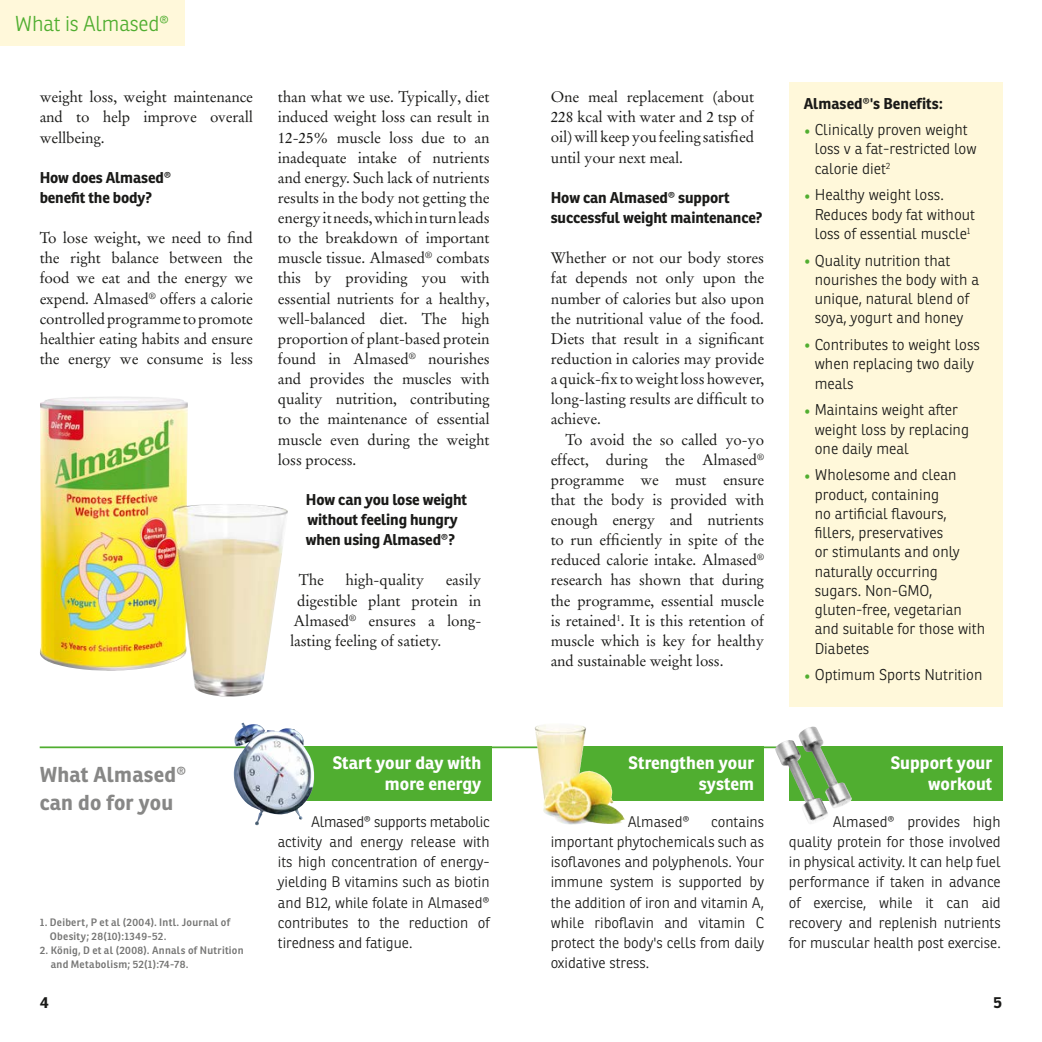
<style>
.page{position:relative;width:1042px;height:1042px;background:#fff}
.page>*{position:absolute;margin:0;border:0;box-sizing:border-box;transform-origin:0 0}
.t1{font:700 21px/28px "Ronnia Basic";letter-spacing:.01em;color:#878786}
.t2{font:300 21px "Ronnia Basic";letter-spacing:-.01em;color:#50ae30}
.t3{font:700 17.5px/21px "Ronnia Basic";letter-spacing:.005em;color:#fff;text-align:right}
.t4{font:700 15.75px "Ronnia Basic";color:#1a1a18}
.t5{font:15.22px/20.1px "Stempel Garamond LT Pro";letter-spacing:-.01em;color:#1a1a18;text-align:justify}
.t6{font:300 15.22px/19.2px "Ronnia Basic";color:#1a1a18}
.t7{font:700 15.22px/20.1px "Ronnia Basic";letter-spacing:-.01em;color:#1a1a18}
.t8{font:300 14.88px/20.1px "Ronnia Basic";color:#1a1a18;text-align:justify}
.t9{font:600 10.5px/14px "Ronnia";letter-spacing:.025em;color:#1a1a18}
.s1{color:#50ae30}
</style>
<div class="page">
<img style="left:40px;top:397px;width:248px;height:300px">
<hr style="left:40px;top:746px;width:962px;height:2px;background:#50ae30">
<svg style="left:559px;top:746px;width:205px;height:55px;background:#6db73f"></svg>
<div style="left:789px;top:746px;width:213px;height:55px;background:#50ae30"></div>
<div style="left:278px;top:746px;width:213px;height:55px;background:#50ae30"></div>
<img style="left:233px;top:723px;width:82px;height:103px">
<img style="left:535px;top:724px;width:24px;height:98px">
<img style="left:775px;top:726px;width:77px;height:97px">
<div style="left:789px;top:82px;width:213px;height:624px;background:#fff8da"></div>
<div style="left:0;top:0;width:184px;height:46px;background:#fff8da"></div>
<h1 class="t2" style="left:15px;top:10px;width:156px">What is Almased®</h1>
<p class="t5" style="left:40px;top:87px;width:215px">weight loss, weight maintenance and to help improve overall wellbeing.</p>
<p class="t7" style="left:40px;top:167px;width:133px">How does Almased® benefit the body?</p>
<p class="t5" style="left:40px;top:228px;width:215px">To lose weight, we need to find the right balance between the food we eat and the energy we expend. Almased<sup>®</sup> offers a calorie controlled programme to promote healthier eating habits and ensure the energy we consume is less</p>
<p class="t5" style="left:278px;top:87px;width:213px">than what we use. Typically, diet induced weight loss can result in 12-25% muscle loss due to an inadequate intake of nutrients and energy. Such lack of nutrients results in the body not getting the energy it needs, which in turn leads to the breakdown of important muscle tissue. Almased<sup>®</sup> combats this by providing you with essential nutrients for a healthy, well-balanced diet. The high proportion of plant-based protein found in Almased<sup>®</sup> nourishes and provides the muscles with quality nutrition, contributing to the maintenance of essential muscle even during the weight loss process.</p>
<p class="t7" style="left:306px;top:489px;width:163px">How can you lose weight without feeling hungry when using Almased®?</p>
<p class="t5" style="left:299px;top:570px;width:27px">The</p>
<p class="t5" style="left:345px;top:570px;width:80px">high-quality</p>
<p class="t5" style="left:446px;top:570px;width:37px">easily</p>
<p class="t5" style="left:297px;top:590px;width:186px">digestible plant protein in</p>
<p class="t5" style="left:294px;top:610px;width:189px">Almased<sup>®</sup> ensures a long-</p>
<p class="t5" style="left:290px;top:630px;width:153px">lasting feeling of satiety.</p>
<p class="t5" style="left:551px;top:87px;width:205px">One meal replacement (about 228 kcal with water and 2 tsp of oil) will keep you feeling satisfied until your next meal.</p>
<p class="t7" style="left:551px;top:187px;width:213px">How can Almased® support successful weight maintenance?</p>
<p class="t5" style="left:551px;top:248px;width:215px">Whether or not our body stores fat depends not only upon the number of calories but also upon the nutritional value of the food.<br>Diets that result in a significant reduction in calories may provide a quick-fix to weight loss however, long-lasting results are difficult to achieve.</p>
<p class="t5" style="left:551px;top:429px;width:215px;text-indent:15px">To avoid the so called yo-yo effect, during the Almased<sup>® </sup>programme we must ensure that the body is provided with enough energy and nutrients to run efficiently in spite of the reduced calorie intake. Almased<sup>® </sup>research has shown that during the programme, essential muscle is retained<sup>1</sup>. It is this retention of muscle which is key for healthy and sustainable weight loss.</p>
<p class="t7" style="left:804px;top:93px;width:141px">Almased®'s Benefits:</p>
<p class="t6" style="left:815px;top:120px;width:163px;text-indent:-11px"><span class="s1">•</span> Clinically proven weight loss v a fat-restricted low calorie diet<sup>2</sup></p>
<p class="t6" style="left:815px;top:185px;width:162px;text-indent:-11px"><span class="s1">•</span> Healthy weight loss.<br>Reduces body fat without loss of essential muscle<sup>1</sup></p>
<p class="t6" style="left:815px;top:250px;width:166px;text-indent:-11px"><span class="s1">•</span> Quality nutrition that nourishes the body with a unique, natural blend of soya, yogurt and honey</p>
<p class="t6" style="left:815px;top:335px;width:167px;text-indent:-11px"><span class="s1">•</span> Contributes to weight loss when replacing two daily meals</p>
<p class="t6" style="left:815px;top:400px;width:156px;text-indent:-11px"><span class="s1">•</span> Maintains weight after weight loss by replacing one daily meal</p>
<p class="t6" style="left:815px;top:465px;width:172px;text-indent:-11px"><span class="s1">•</span> Wholesome and clean product, containing<br>no artificial flavours, fillers, preservatives<br>or stimulants and only naturally occurring sugars. Non-GMO, gluten-free, vegetarian and suitable for those with<br>Diabetes</p>
<p class="t6" style="left:804px;top:665px;width:180px"><span class="s1">•</span> Optimum Sports Nutrition</p>
<p class="t3" style="left:333px;top:752px;width:150px">Start your day with more energy</p>
<h1 class="t1" style="left:40px;top:761px;width:148px">What Almased® can do for you</h1>
<p class="t3" style="left:628px;top:752px;width:127px">Strengthen your system</p>
<p class="t3" style="left:891px;top:752px;width:103px">Support your workout</p>
<p class="t8" style="left:278px;top:811px;width:213px;text-indent:33px">Almased® supports metabolic activity and energy release with its high concentration of energy&shy;yielding B vitamins such as biotin and B12, while folate in Almased® contributes to the reduction of tiredness and fatigue.</p>
<p class="t8" style="left:628px;top:811px;width:63px">Almased®</p>
<p class="t8" style="left:789px;top:811px;width:213px;text-indent:44px">Almased® provides high quality protein for those involved in physical activity. It can help fuel performance if taken in advance of exercise, while it can aid recovery and replenish nutrients for muscular health post exercise.</p>
<p class="t8" style="left:551px;top:811px;width:215px;text-indent:160px">contains important phytochemicals such as isoflavones and polyphenols. Your immune system is supported by the addition of iron and vitamin A, while riboflavin and vitamin C protect the body's cells from daily oxidative stress.</p>
<p class="t9" style="left:50px;top:915px;width:182px;text-indent:-10px">1. Deibert, P et al (2004). Intl. Journal of<br>Obesity; 28(10):1349-52.</p>
<p class="t9" style="left:51px;top:943px;width:194px;text-indent:-11px">2. König, D et al (2008). Annals of Nutrition and Metabolism; 52(1):74-78.</p>
<p class="t4" style="left:40px;top:992px;width:10px">4</p>
<p class="t4" style="left:993px;top:992px;width:10px">5</p>
</div>
